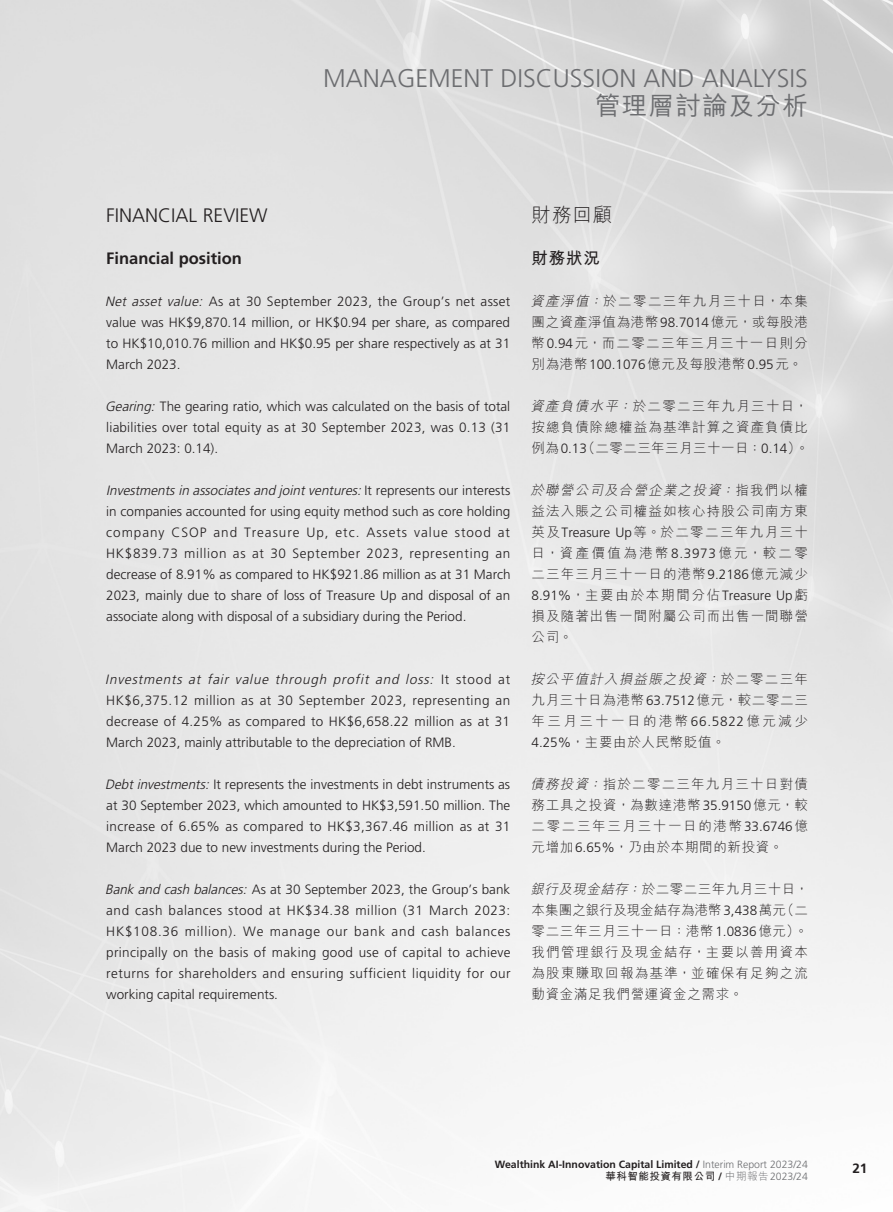
<style>
.page{position:relative;width:893px;height:1212px;background:#fff}
.page>*{position:absolute;margin:0;border:0;box-sizing:border-box;transform-origin:0 0}
.t1{font:300 25.5px "Frutiger LT Std";color:#6c6d70}
.t2{font:500 25.5px "M Hei HK";letter-spacing:.05em;color:#6c6d70}
._01_H1{font:300 19.5px "Frutiger LT Std";color:#231f20}
._01_H1-2{font:300 19.5px "M Hei HK";color:#231f20}
._02_H2{font:700 16.5px "Frutiger LT Std";color:#231f20}
._02_H2-2{font:700 16.5px "M Hei HK";color:#231f20}
._00_txt{font:300 13.5px/21px "Frutiger LT Std";color:#231f20;text-align:justify}
._00_txt-2{font:300 13.5px/21px "M Hei HK";letter-spacing:.08em;color:#231f20;text-align:justify}
.t3{font:700 13.5px "Frutiger LT Std";color:#231f20}
.t4{font:700 10.5px "Frutiger LT Std";color:#231f20}
.t5{font:700 10.5px "M Hei HK";letter-spacing:.05em;color:#231f20}
.s1{font-style:italic}
.s2{font-family:"Frutiger LT Std"}
.s3{font-weight:300;color:#6c6d70}
.s4{font-family:"Frutiger LT Std";font-weight:300;color:#6c6d70}
</style>
<div class="page">
<h1 class="t1" style="left:323px;top:63px;width:486px">MANAGEMENT DISCUSSION AND ANALYSIS</h1>
<h1 class="t2" style="left:595px;top:87px;width:214px">管理層討論及分析</h1>
<p class="_01_H1" style="left:106px;top:204px;width:163px">FINANCIAL REVIEW</p>
<p class="_02_H2" style="left:106px;top:248px;width:137px">Financial position</p>
<p class="_00_txt" style="left:105px;top:291px;width:407px"><span class="s1">Net asset value:</span> As at 30 September 2023, the Group’s net asset value was HK$9,870.14 million, or HK$0.94 per share, as compared to HK$10,010.76 million and HK$0.95 per share respectively as at 31<br>March 2023.</p>
<p class="_00_txt" style="left:105px;top:396px;width:407px"><span class="s1">Gearing:</span> The gearing ratio, which was calculated on the basis of total liabilities over total equity as at 30 September 2023, was 0.13 (31<br>March 2023: 0.14).</p>
<p class="_00_txt" style="left:106px;top:480px;width:406px"><span class="s1">Investments in associates and joint ventures:</span> I t r e p r e s e n t s o u r i n t e r e s t s in companies accounted for using equity method such as core holding company CSOP and Treasure Up, etc. Assets value stood at HK$839.73 million as at 30 September 2023, representing an decrease of 8.91% as compared to HK$921.86 million as at 31 March 2023, mainly due to share of loss of Treasure Up and disposal of an associate along with disposal of a subsidiary during the Period.</p>
<p class="_00_txt" style="left:105px;top:669px;width:407px"><span class="s1">Investments at fair value through profit and loss:</span> I t s t o o d a t HK$6,375.12 million as at 30 September 2023, representing an decrease of 4.25% as compared to HK$6,658.22 million as at 31<br>March 2023, mainly attributable to the depreciation of RMB.</p>
<p class="_00_txt" style="left:105px;top:774px;width:407px"><span class="s1">Debtinvestments:</span> It represents the investments in debt instruments as at 30 September 2023, which amounted to HK$3,591.50 million. The increase of 6.65% as compared to HK$3,367.46 million as at 31<br>March 2023 due to new investments during the Period.</p>
<p class="_00_txt" style="left:105px;top:879px;width:407px"><span class="s1">Bankandcashbalances:</span> As at 30 September 2023, the Group’s bank and cash balances stood at HK$34.38 million (31 March 2023:<br>HK$108.36 million). We manage our bank and cash balances principally on the basis of making good use of capital to achieve returns for shareholders and ensuring sufficient liquidity for our working capital requirements.</p>
<p class="_01_H1-2" style="left:531px;top:204px;width:82px">財務回顧</p>
<p class="_02_H2-2" style="left:531px;top:245px;width:70px">財務狀況</p>
<p class="_00_txt-2" style="left:530px;top:290px;width:279px"><span class="s1">資產淨值：</span>於二零二三年九月三十日，本集團之資產淨值為港幣<span class="s2">98.7014</span>億元，或每股港幣<span class="s2">0.94</span>元，而二零二三年三月三十一日則分別為港幣<span class="s2">100.1076</span>億元及每股港幣<span class="s2">0.95</span>元。</p>
<p class="_00_txt-2" style="left:530px;top:395px;width:280px"><span class="s1">資產負債水平：</span>於二零二三年九月三十日，按總負債除總權益為基準計算之資產負債比例為<span class="s2">0.13</span>（二零二三年三月三十一日：<span class="s2">0.14</span>）。</p>
<p class="_00_txt-2" style="left:530px;top:479px;width:279px"><span class="s1">於聯營公司及合營企業之投資：</span>指我們以權益法入賬之公司權益如核心持股公司南方東英及<span class="s2">Treasure Up</span>等。於二零二三年九月三十日，資產價值為港幣<span class="s2">8.3973</span>億元，較二零二三年三月三十一日的港幣<span class="s2">9.2186</span>億元減少<span class="s2">8.91%</span>，主要由於本期間分佔<span class="s2">Treasure Up</span>虧損及隨著出售一間附屬公司而出售一間聯營公司。</p>
<p class="_00_txt-2" style="left:530px;top:668px;width:279px"><span class="s1">按公平值計入損益賬之投資：</span>於二零二三年九月三十日為港幣<span class="s2">63.7512</span>億元，較二零二三年三月三十一日的港幣<span class="s2">66.5822</span>億元減少<span class="s2">4.25%</span>，主要由於人民幣貶值。</p>
<p class="_00_txt-2" style="left:530px;top:773px;width:279px"><span class="s1">債務投資：</span>指於二零二三年九月三十日對債務工具之投資，為數達港幣<span class="s2">35.9150</span>億元，較二零二三年三月三十一日的港幣<span class="s2">33.6746</span>億元增加<span class="s2">6.65%</span>，乃由於本期間的新投資。</p>
<p class="_00_txt-2" style="left:530px;top:878px;width:280px"><span class="s1">銀行及現金結存：</span>於二零二三年九月三十日，本集團之銀行及現金結存為港幣<span class="s2">3,438</span>萬元（二零二三年三月三十一日：港幣<span class="s2">1.0836</span>億元）。我們管理銀行及現金結存，主要以善用資本為股東賺取回報為基準，並確保有足夠之流動資金滿足我們營運資金之需求。</p>
<p class="t4" style="left:495px;top:1158px;width:315px">Wealthink AI-Innovation Capital Limited / <span class="s3">Interim Report 2023/24</span></p>
<p class="t5" style="left:605px;top:1168px;width:204px">華科智能投資有限公司 <span class="s2">/</span> <span class="s3">中期報告</span><span class="s4">2023/24</span></p>
<p class="t3" style="left:852px;top:1161px;width:17px">21</p>
</div>
